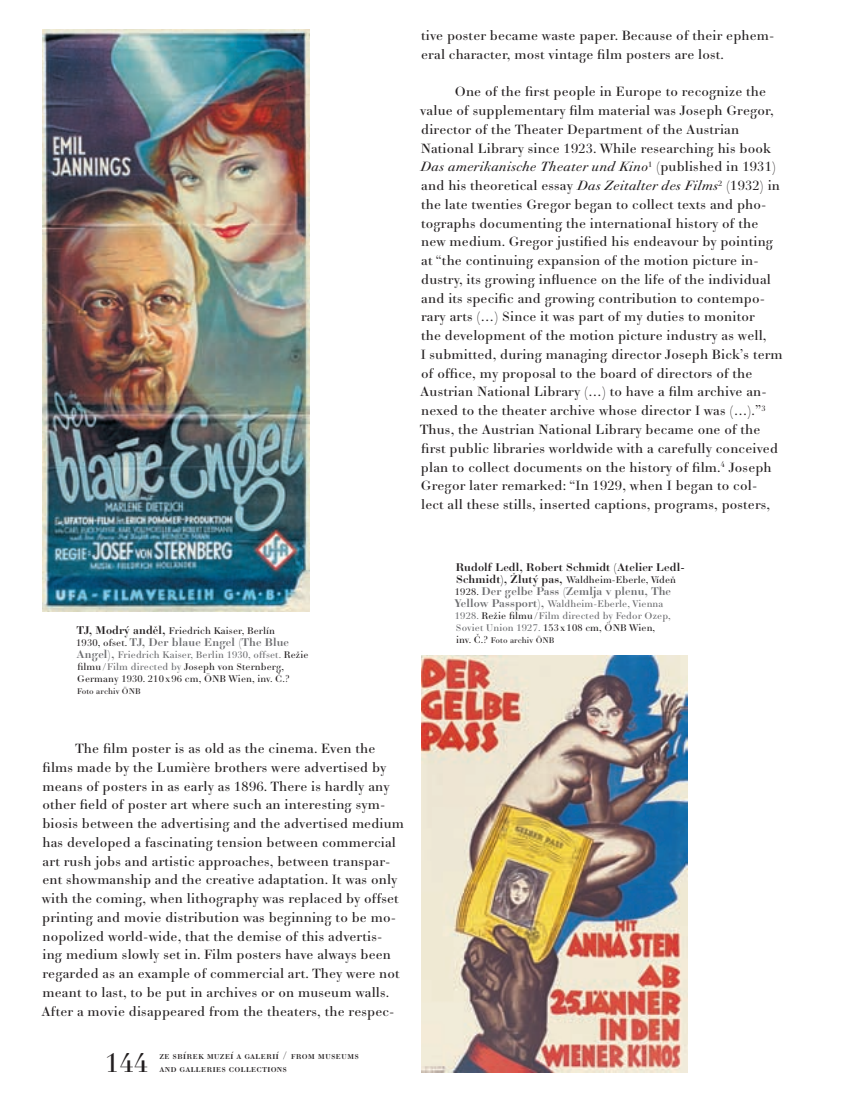
<style>
.page{position:relative;width:868px;height:1115px;background:#fff}
.page>*{position:absolute;margin:0;border:0;box-sizing:border-box;transform-origin:0 0}
.t1{font:27px "Didot Elder CE";color:#231f20}
.t2{font:13.5px/18.8px "Didot Elder CE";letter-spacing:.01em;color:#231f20}
.t3{font:700 11.25px "Didot Elder";letter-spacing:.01em;color:#6c6d70}
.t4{font:700 11.25px "Didot Elder";letter-spacing:.01em;color:#231f20}
.t5{font:10.5px "Didot Elder CE Book SC";color:#231f20}
.t6{font:9.75px/12px "Didot Elder CE";letter-spacing:.01em;color:#231f20}
.t7{font:9.75px/12px "Didot Elder CE";letter-spacing:.01em;color:#6c6d70}
.t8{font:8.25px "Didot Elder CE";letter-spacing:.01em;color:#231f20}
.s1{font-style:italic}
.s2{font-family:"Didot Elder";font-weight:700;font-size:11.25px}
.s3{font-family:"Didot Elder CE";font-weight:400;font-size:9.75px;color:#231f20}
.s4{font-family:"Didot Elder";font-weight:700;font-size:11.25px;color:#6c6d70}
.s5{color:#6c6d70}
.s6{color:#231f20}
.s7{font-size:9.75px}
</style>
<div class="page">
<img style="left:43px;top:30px;width:266px;height:581px">
<img style="left:421px;top:655px;width:266px;height:416px">
<p class="t2" style="left:421px;top:26px;width:355px">tive poster became waste paper. Because of their ephem&shy;eral character, most vintage film posters are lost.</p>
<p class="t2" style="left:420px;top:83px;width:364px;text-indent:35px">One of the first people in Europe to recognize the value of supplementary film material was Joseph Gregor, director of the Theater Department of the Austrian National Library since 1923. While researching his book <span class="s1">Das amerikanische Theater und Kino</span><sup>1</sup> (published in 1931) and his theoretical essay <span class="s1">Das Zeitalter des Films</span><sup>2</sup> (1932) in the late twenties Gregor began to collect texts and pho&shy;tographs documenting the internationaI history of the new medium. Gregor justified his endeavour by pointing at “the continuing expansion of the motion picture in&shy;dustry, its growing influence on the life of the individual and its specific and growing contribution to contempo&shy;rary arts (…) Since it was part of my duties to monitor<br>the development of the motion picture industry as well,<br>I submitted, during managing director Joseph Bick’s term of office, my proposal to the board of directors of the Austrian National Library (…) to have a film archive an&shy;nexed to the theater archive whose director I was (…).”<sup>3<br></sup>Thus, the Austrian National Library became one of the first public libraries worldwide with a carefully conceived plan to collect documents on the history of film.<sup>4</sup> Joseph Gregor later remarked: “In 1929, when I began to col-<br>lect all these stills, inserted captions, programs, posters,</p>
<p class="t6" style="left:77px;top:624px;width:200px"><span class="s2">TJ, Modrý anděl,</span> Friedrich Kaiser, Berlín</p>
<p class="t3" style="left:76px;top:635px;width:214px"><span class="s3">1930, ofset.</span> TJ, Der blaue Engel (The Blue</p>
<p class="t6" style="left:77px;top:648px;width:233px"><span class="s4">Angel),</span> <span class="s5">Friedrich Kaiser, Berlin 1930, offset.</span> Režie filmu/<span class="s5">Film directed by</span> Joseph von Sternberg,<br>Germany 1930. 210 x 96 cm, ÖNB Wien, inv. Č.?</p>
<p class="t8" style="left:77px;top:686px;width:65px">Foto archiv ÖNB</p>
<p class="t2" style="left:42px;top:739px;width:364px;text-indent:34px">The film poster is as old as the cinema. Even the films made by the Lumière brothers were advertised by means of posters in as early as 1896. There is hardly any other field of poster art where such an interesting sym&shy;biosis between the advertising and the advertised medium has developed a fascinating tension between commercial art rush jobs and artistic approaches, between transpar&shy;ent showmanship and the creative adaptation. It was only with the coming, when lithography was replaced by offset printing and movie distribution was beginning to be mo&shy;nopolized world-wide, that the demise of this advertis&shy;ing medium slowly set in. Film posters have always been regarded as an example of commercial art. They were not meant to last, to be put in archives or on museum walls.<br>After a movie disappeared from the theaters, the respec-</p>
<h1 class="t1" style="left:105px;top:1046px;width:45px">144</h1>
<p class="t5" style="left:159px;top:1048px;width:201px">ze sbírek muzeí a galerií / from museums</p>
<p class="t5" style="left:159px;top:1062px;width:129px">and galleries collections</p>
<p class="t4" style="left:455px;top:560px;width:231px">Rudolf Ledl, Robert Schmidt (Atelier Ledl-</p>
<p class="t6" style="left:456px;top:573px;width:221px"><span class="s2">Schmidt), Žlutý pas,</span> Waldheim-Eberle, Vídeň</p>
<p class="t3" style="left:455px;top:584px;width:218px"><span class="s3">1928.</span> Der gelbe Pass (Zemlja v plenu, The</p>
<p class="t7" style="left:454px;top:597px;width:218px"><span class="s2">Yellow Passport),</span> Waldheim-Eberle, Vienna<br>1928. <span class="s6">Režie filmu/</span>Film directed by Fedor Ozep,<br>Soviet Union 1927. <span class="s6">153 x 108 cm, ÖNB Wien,</span></p>
<p class="t8" style="left:456px;top:635px;width:100px"><span class="s7">inv. Č.?</span> Foto archiv ÖNB</p>
</div>
